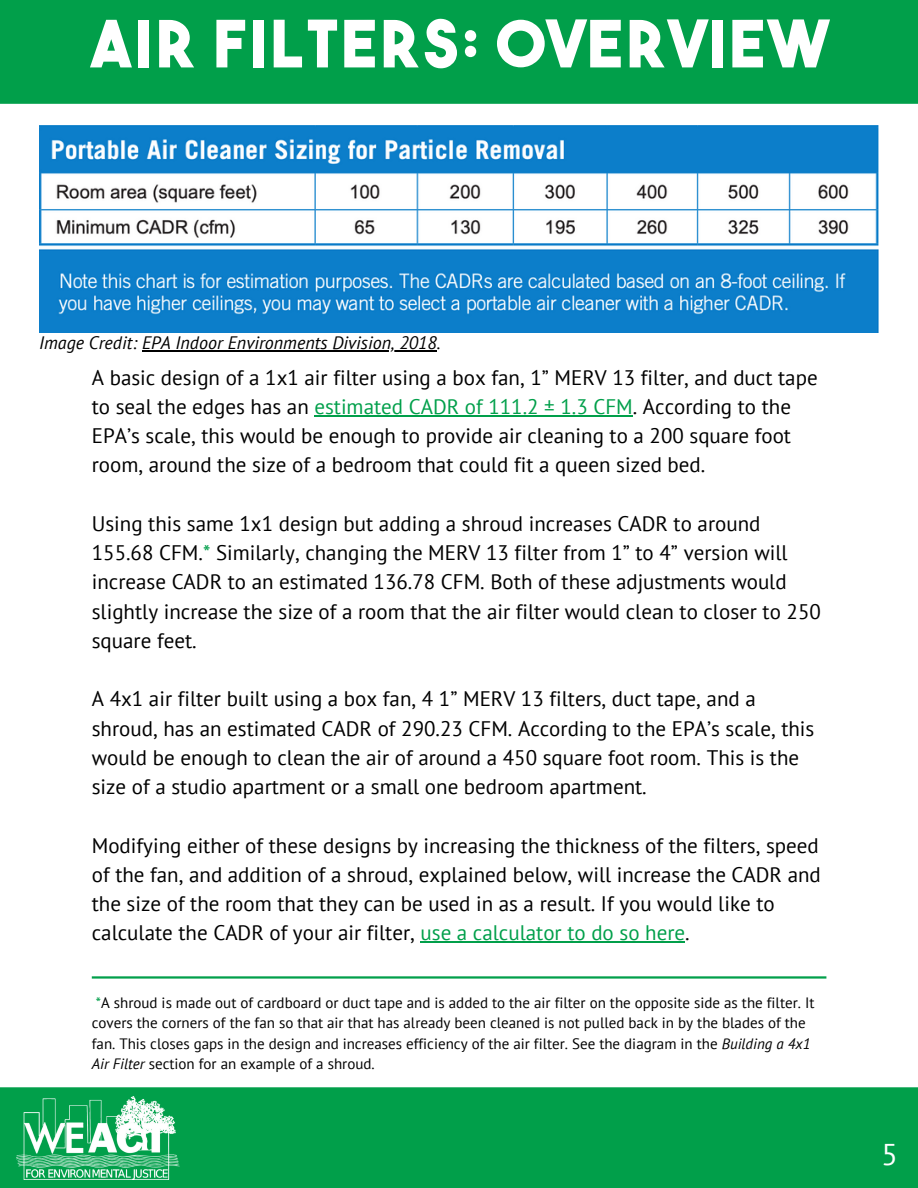
<style>
.page{position:relative;width:918px;height:1188px;background:#fff}
.page>*{position:absolute;margin:0;border:0;box-sizing:border-box;transform-origin:0 0}
.t1{font:64.95px "The Bold Font";letter-spacing:.05em;color:#fff}
.t2{font:30px "PT Sans";color:#fff}
.t3{font:21px/29.2px "PT Sans";color:#000}
.t4{font:italic 18px "PT Sans";color:#000}
.t5{font:15px/20.2px "PT Sans";color:#000}
.s1{color:#019f4a}
.s2{font-style:italic}
</style>
<div class="page">
<div style="left:0;top:1087px;width:918px;height:101px;background:#019f4a"></div>
<img style="left:17px;top:1096px;width:163px;height:83px">
<div style="left:0;top:0;width:918px;height:104px;background:#019f4a"></div>
<hr style="left:314px;top:415px;width:319px;height:1px;background:#019f4a">
<hr style="left:421px;top:941px;width:264px;height:2px;background:#019f4a">
<hr style="left:92px;top:976px;width:734px;height:3px;background:#019f4a">
<img style="left:39px;top:126px;width:839px;height:207px">
<hr style="left:142px;top:350px;width:295px;height:1px;background:#000">
<p class="t1" style="left:90px;top:19px;width:740px">AIR FILTERS: OVERVIEW</p>
<p class="t4" style="left:39px;top:331px;width:403px">Image Credit: EPA Indoor Environments Division, 2018.</p>
<p class="t3" style="left:92px;top:362px;width:727px">A basic design of a 1x1 air filter using a box fan, 1” MERV 13 filter, and duct tape to seal the edges has an <span class="s1">estimated CADR of 111.2 ± 1.3 CFM</span>. According to the EPA’s scale, this would be enough to provide air cleaning to a 200 square foot room, around the size of a bedroom that could fit a queen sized bed.</p>
<p class="t3" style="left:92px;top:508px;width:731px">Using this same 1x1 design but adding a shroud increases CADR to around 155.68 CFM.<span class="s1">*</span> Similarly, changing the MERV 13 filter from 1” to 4” version will increase CADR to an estimated 136.78 CFM. Both of these adjustments would slightly increase the size of a room that the air filter would clean to closer to 250 square feet.</p>
<p class="t3" style="left:92px;top:684px;width:724px">A 4x1 air filter built using a box fan, 4 1” MERV 13 filters, duct tape, and a shroud, has an estimated CADR of 290.23 CFM. According to the EPA’s scale, this would be enough to clean the air of around a 450 square foot room. This is the size of a studio apartment or a small one bedroom apartment.</p>
<p class="t3" style="left:92px;top:830px;width:731px">Modifying either of these designs by increasing the thickness of the filters, speed of the fan, and addition of a shroud, explained below, will increase the CADR and the size of the room that they can be used in as a result. If you would like to calculate the CADR of your air filter, <span class="s1">use a calculator to do so here</span>.</p>
<p class="t5" style="left:92px;top:993px;width:724px"><span class="s1">*</span>A shroud is made out of cardboard or duct tape and is added to the air filter on the opposite side as the filter. It covers the corners of the fan so that air that has already been cleaned is not pulled back in by the blades of the fan. This closes gaps in the design and increases efficiency of the air filter. See the diagram in the <span class="s2">Building a 4x1<br>Air Filter</span> section for an example of a shroud.</p>
<p class="t2" style="left:882px;top:1135px;width:18px">5</p>
</div>
